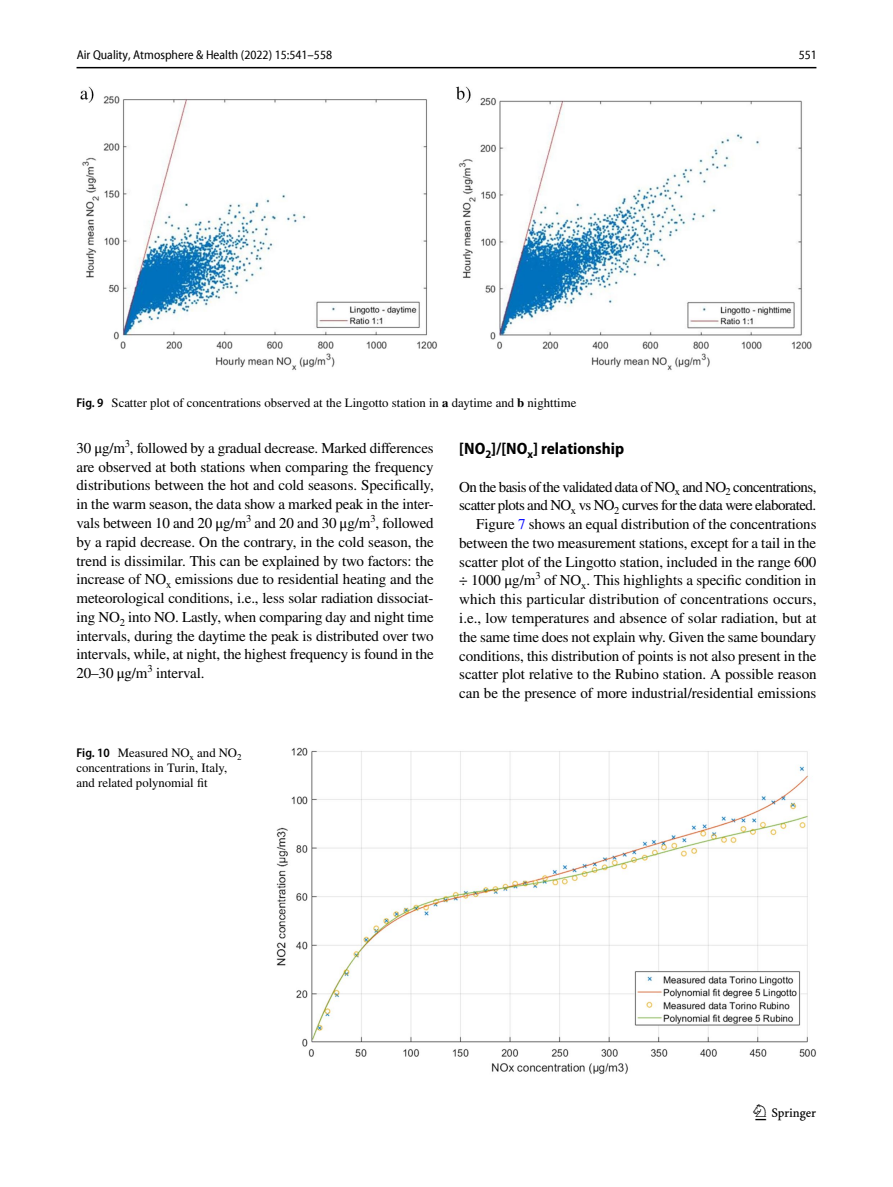
<style>
.page{position:relative;width:893px;height:1187px;background:#fff}
.page>*{position:absolute;margin:0;border:0;box-sizing:border-box;transform-origin:0 0}
.t1{font:22.5px "Springnew Regular 3";color:#000}
.t2{font:700 semi-condensed 16.5px "Myriad Pro";color:#000}
.t3{font:15px/18.8px "STIX";letter-spacing:-.005em;color:#000;text-align:justify}
.t4{font:12.75px/15px "STIX";color:#000}
.t5{font:semi-condensed 12.75px "Myriad Pro Unic";color:#000}
.s1{font-family:"Myriad Pro";font-weight:600;font-stretch:semi-condensed}
.s2{font-weight:700}
.s3{color:#00f}
</style>
<div class="page">
<hr style="left:77px;top:67px;width:739px;height:1px;background:#000">
<img style="left:81px;top:87px;width:731px;height:283px">
<img style="left:276px;top:747px;width:540px;height:326px">
<p class="t5" style="left:77px;top:50px;width:257px">Air Quality, Atmosphere &amp; Health (2022) 15:541–558</p>
<p class="t5" style="left:799px;top:50px;width:20px">551</p>
<p class="t4" style="left:77px;top:395px;width:501px"><span class="s1">Fig. 9</span> Scatter plot of concentrations observed at the Lingotto station in <span class="s2">a</span> daytime and <span class="s2">b</span> nighttime</p>
<p class="t3" style="left:77px;top:439px;width:359px">30 μg/m<sup>3</sup>, followed by a gradual decrease. Marked differences are observed at both stations when comparing the frequency distributions between the hot and cold seasons. Specifically, in the warm season, the data show a marked peak in the inter&shy;vals between 10 and 20 μg/m<sup>3</sup> and 20 and 30 μg/m<sup>3</sup>, followed by a rapid decrease. On the contrary, in the cold season, the trend is dissimilar. This can be explained by two factors: the increase of NO<sub>x</sub> emissions due to residential heating and the meteorological conditions, i.e., less solar radiation dissociat&shy;ing NO<sub>2</sub> into NO. Lastly, when comparing day and night time intervals, during the daytime the peak is distributed over two intervals, while, at night, the highest frequency is found in the 20–30 μg/m<sup>3</sup> interval.</p>
<p class="t2" style="left:459px;top:439px;width:166px">[NO<sub>2</sub>]/[NO<sub>x</sub>] relationship</p>
<p class="t3" style="left:459px;top:478px;width:359px;text-align:right">On the basis of the validated data of NO<sub>x</sub> and NO<sub>2</sub> concentrations, scatter plots and NO<sub>x</sub> vs NO<sub>2</sub> curves for the data were elaborated.<br>Figure <span class="s3">7</span> shows an equal distribution of the concentrations between the two measurement stations, except for a tail in the scatter plot of the Lingotto station, included in the range 600 ÷ 1000 μg/m<sup>3</sup> of NO<sub>x</sub>. This highlights a specific condition in which this particular distribution of concentrations occurs, i.e., low temperatures and absence of solar radiation, but at the same time does not explain why. Given the same boundary conditions, this distribution of points is not also present in the scatter plot relative to the Rubino station. A possible reason can be the presence of more industrial/residential emissions</p>
<p class="t4" style="left:77px;top:746px;width:167px"><span class="s1">Fig. 10</span> Measured NO<sub>x</sub> and NO<sub>2 </sub>concentrations in Turin, Italy, and related polynomial fit</p>
<h1 class="t1" style="left:755px;top:1104px;width:62px">1 3</h1>
</div>
